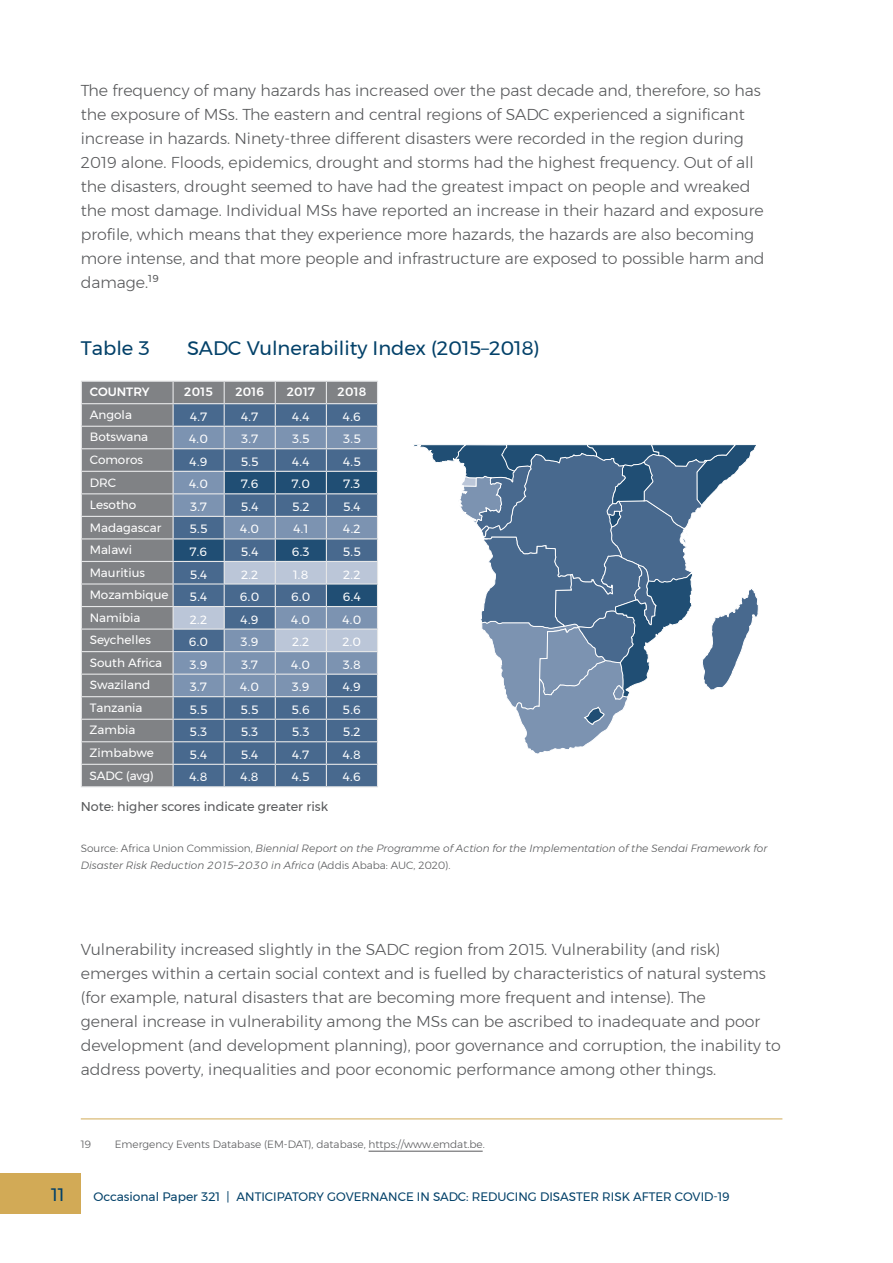
<style>
.page{position:relative;width:893px;height:1263px;background:#fff}
.page>*{position:absolute;margin:0;border:0;box-sizing:border-box;transform-origin:0 0}
.t1{font:19.5px "Montserrat";color:#034169}
.t2{font:18px "Montserrat";color:#034169}
.t3{font:300 15.75px/24px "Montserrat";color:#58595b}
.t4{font:12.75px "Montserrat";color:#58595b}
.t5{font:12.3px "Montserrat";color:#034169}
.t6{font:12px "Montserrat";color:#fff}
.t7{font:500 12px "Montserrat";letter-spacing:.03em;color:#fff}
.t8{font:500 12px "Montserrat";color:#fff}
.t9{font:italic 300 10.5px/16.5px "Montserrat";color:#58595b}
.t10{font:300 10.5px "Montserrat";color:#58595b}
.s1{font-style:normal}
</style>
<div class="page">
<div style="left:0;top:1172px;width:81px;height:41px;background:#d2aa56"></div>
<hr style="left:81px;top:1118px;width:701px;height:1px;background:#d2aa56">
<hr style="left:369px;top:1151px;width:114px;height:1px;background:#58595b">
<div style="left:82px;top:382px;width:91px;height:404px;background:#808285"></div>
<hr style="left:81px;top:381px;width:92px;height:1px;background:#e6e7e8">
<hr style="left:173px;top:381px;width:51px;height:1px;background:#e6e7e8">
<hr style="left:224px;top:381px;width:51px;height:1px;background:#e6e7e8">
<hr style="left:275px;top:381px;width:51px;height:1px;background:#e6e7e8">
<hr style="left:326px;top:381px;width:52px;height:1px;background:#e6e7e8">
<hr style="left:81px;top:403px;width:92px;height:1px;background:#e6e7e8">
<hr style="left:81px;top:426px;width:92px;height:1px;background:#e6e7e8">
<hr style="left:81px;top:448px;width:92px;height:1px;background:#e6e7e8">
<hr style="left:81px;top:471px;width:92px;height:1px;background:#e6e7e8">
<hr style="left:81px;top:493px;width:92px;height:1px;background:#e6e7e8">
<hr style="left:81px;top:516px;width:92px;height:1px;background:#e6e7e8">
<hr style="left:81px;top:538px;width:92px;height:1px;background:#e6e7e8">
<hr style="left:81px;top:561px;width:92px;height:1px;background:#e6e7e8">
<hr style="left:81px;top:583px;width:92px;height:1px;background:#e6e7e8">
<hr style="left:81px;top:606px;width:92px;height:1px;background:#e6e7e8">
<hr style="left:81px;top:628px;width:92px;height:2px;background:#e6e7e8">
<hr style="left:81px;top:651px;width:92px;height:1px;background:#e6e7e8">
<hr style="left:81px;top:674px;width:92px;height:1px;background:#e6e7e8">
<hr style="left:81px;top:696px;width:92px;height:1px;background:#e6e7e8">
<hr style="left:81px;top:719px;width:92px;height:1px;background:#e6e7e8">
<hr style="left:81px;top:741px;width:92px;height:1px;background:#e6e7e8">
<hr style="left:81px;top:764px;width:92px;height:1px;background:#e6e7e8">
<svg style="left:81px;top:382px;width:1px;height:404px"></svg>
<svg style="left:173px;top:382px;width:205px;height:404px;background:#6882a0"></svg>
<hr style="left:81px;top:786px;width:92px;height:1px;background:#e6e7e8">
<hr style="left:173px;top:786px;width:51px;height:1px;background:#e6e7e8">
<hr style="left:224px;top:786px;width:51px;height:1px;background:#e6e7e8">
<hr style="left:275px;top:786px;width:51px;height:1px;background:#e6e7e8">
<hr style="left:326px;top:786px;width:52px;height:1px;background:#e6e7e8">
<svg style="left:414px;top:444px;width:345px;height:310px"></svg>
<p class="t3" style="left:81px;top:78px;width:685px">The frequency of many hazards has increased over the past decade and, therefore, so has the exposure of MSs. The eastern and central regions of SADC experienced a significant increase in hazards. Ninety-three different disasters were recorded in the region during 2019 alone. Floods, epidemics, drought and storms had the highest frequency. Out of all the disasters, drought seemed to have had the greatest impact on people and wreaked the most damage. Individual MSs have reported an increase in their hazard and exposure profile, which means that they experience more hazards, the hazards are also becoming more intense, and that more people and infrastructure are exposed to possible harm and damage.<sup>19</sup></p>
<p class="t1" style="left:81px;top:333px;width:71px">Table 3</p>
<p class="t1" style="left:187px;top:333px;width:354px">SADC Vulnerability Index (2015–2018)</p>
<p class="t8" style="left:90px;top:383px;width:61px">COUNTRY</p>
<p class="t7" style="left:184px;top:383px;width:30px">2015</p>
<p class="t7" style="left:235px;top:383px;width:30px">2016</p>
<p class="t7" style="left:287px;top:383px;width:30px">2017</p>
<p class="t7" style="left:338px;top:383px;width:30px">2018</p>
<p class="t6" style="left:90px;top:405px;width:44px">Angola</p>
<p class="t6" style="left:190px;top:407px;width:19px">4.7</p>
<p class="t6" style="left:241px;top:407px;width:19px">4.7</p>
<p class="t6" style="left:292px;top:407px;width:19px">4.4</p>
<p class="t6" style="left:343px;top:407px;width:19px">4.6</p>
<p class="t6" style="left:90px;top:428px;width:60px">Botswana</p>
<p class="t6" style="left:189px;top:430px;width:20px">4.0</p>
<p class="t6" style="left:241px;top:430px;width:19px">3.7</p>
<p class="t6" style="left:292px;top:430px;width:19px">3.5</p>
<p class="t6" style="left:343px;top:430px;width:19px">3.5</p>
<p class="t6" style="left:90px;top:451px;width:55px">Comoros</p>
<p class="t6" style="left:190px;top:452px;width:19px">4.9</p>
<p class="t6" style="left:241px;top:452px;width:19px">5.5</p>
<p class="t6" style="left:292px;top:452px;width:19px">4.4</p>
<p class="t6" style="left:343px;top:452px;width:19px">4.5</p>
<p class="t6" style="left:90px;top:473px;width:28px">DRC</p>
<p class="t6" style="left:189px;top:475px;width:20px">4.0</p>
<p class="t6" style="left:241px;top:475px;width:19px">7.6</p>
<p class="t6" style="left:292px;top:475px;width:20px">7.0</p>
<p class="t6" style="left:344px;top:475px;width:18px">7.3</p>
<p class="t6" style="left:90px;top:496px;width:48px">Lesotho</p>
<p class="t6" style="left:190px;top:497px;width:19px">3.7</p>
<p class="t6" style="left:241px;top:497px;width:19px">5.4</p>
<p class="t6" style="left:292px;top:497px;width:19px">5.2</p>
<p class="t6" style="left:343px;top:497px;width:19px">5.4</p>
<p class="t6" style="left:90px;top:518px;width:73px">Madagascar</p>
<p class="t6" style="left:190px;top:520px;width:19px">5.5</p>
<p class="t6" style="left:240px;top:520px;width:20px">4.0</p>
<p class="t6" style="left:293px;top:520px;width:16px">4.1</p>
<p class="t6" style="left:343px;top:520px;width:19px">4.2</p>
<p class="t6" style="left:90px;top:541px;width:44px">Malawi</p>
<p class="t6" style="left:190px;top:543px;width:19px">7.6</p>
<p class="t6" style="left:241px;top:543px;width:19px">5.4</p>
<p class="t6" style="left:292px;top:543px;width:19px">6.3</p>
<p class="t6" style="left:343px;top:543px;width:19px">5.5</p>
<p class="t6" style="left:90px;top:563px;width:57px">Mauritius</p>
<p class="t6" style="left:190px;top:565px;width:19px">5.4</p>
<p class="t6" style="left:241px;top:565px;width:19px">2.2</p>
<p class="t6" style="left:293px;top:565px;width:17px">1.8</p>
<p class="t6" style="left:343px;top:565px;width:19px">2.2</p>
<p class="t6" style="left:90px;top:586px;width:80px">Mozambique</p>
<p class="t6" style="left:190px;top:588px;width:19px">5.4</p>
<p class="t6" style="left:240px;top:588px;width:21px">6.0</p>
<p class="t6" style="left:291px;top:588px;width:21px">6.0</p>
<p class="t6" style="left:343px;top:588px;width:19px">6.4</p>
<p class="t6" style="left:90px;top:608px;width:52px">Namibia</p>
<p class="t6" style="left:190px;top:610px;width:19px">2.2</p>
<p class="t6" style="left:241px;top:610px;width:19px">4.9</p>
<p class="t6" style="left:291px;top:610px;width:20px">4.0</p>
<p class="t6" style="left:342px;top:610px;width:20px">4.0</p>
<p class="t6" style="left:90px;top:631px;width:63px">Seychelles</p>
<p class="t6" style="left:189px;top:633px;width:21px">6.0</p>
<p class="t6" style="left:241px;top:633px;width:19px">3.9</p>
<p class="t6" style="left:292px;top:633px;width:19px">2.2</p>
<p class="t6" style="left:342px;top:633px;width:20px">2.0</p>
<p class="t6" style="left:90px;top:653px;width:74px">South Africa</p>
<p class="t6" style="left:190px;top:655px;width:19px">3.9</p>
<p class="t6" style="left:241px;top:655px;width:19px">3.7</p>
<p class="t6" style="left:291px;top:655px;width:20px">4.0</p>
<p class="t6" style="left:343px;top:655px;width:19px">3.8</p>
<p class="t6" style="left:90px;top:676px;width:62px">Swaziland</p>
<p class="t6" style="left:190px;top:678px;width:19px">3.7</p>
<p class="t6" style="left:240px;top:678px;width:20px">4.0</p>
<p class="t6" style="left:292px;top:678px;width:19px">3.9</p>
<p class="t6" style="left:343px;top:678px;width:19px">4.9</p>
<p class="t6" style="left:90px;top:698px;width:54px">Tanzania</p>
<p class="t6" style="left:189px;top:700px;width:19px">5.5</p>
<p class="t6" style="left:241px;top:700px;width:19px">5.5</p>
<p class="t6" style="left:292px;top:700px;width:20px">5.6</p>
<p class="t6" style="left:343px;top:700px;width:20px">5.6</p>
<p class="t6" style="left:90px;top:721px;width:47px">Zambia</p>
<p class="t6" style="left:190px;top:723px;width:19px">5.3</p>
<p class="t6" style="left:241px;top:723px;width:19px">5.3</p>
<p class="t6" style="left:292px;top:723px;width:19px">5.3</p>
<p class="t6" style="left:343px;top:723px;width:19px">5.2</p>
<p class="t6" style="left:90px;top:743px;width:66px">Zimbabwe</p>
<p class="t6" style="left:190px;top:745px;width:19px">5.4</p>
<p class="t6" style="left:241px;top:745px;width:19px">5.4</p>
<p class="t6" style="left:292px;top:745px;width:19px">4.7</p>
<p class="t6" style="left:343px;top:745px;width:19px">4.8</p>
<p class="t6" style="left:90px;top:766px;width:66px">SADC (avg)</p>
<p class="t6" style="left:189px;top:768px;width:19px">4.8</p>
<p class="t6" style="left:241px;top:768px;width:19px">4.8</p>
<p class="t6" style="left:292px;top:768px;width:19px">4.5</p>
<p class="t6" style="left:343px;top:768px;width:19px">4.6</p>
<p class="t4" style="left:81px;top:797px;width:249px">Note: higher scores indicate greater risk</p>
<p class="t9" style="left:81px;top:840px;width:688px"><span class="s1">Source: Africa Union Commission,</span> Biennial Report on the Programme of Action for the Implementation of the Sendai Framework for<br>Disaster Risk Reduction 2015–2030 in Africa <span class="s1">(Addis Ababa: AUC, 2020).</span></p>
<p class="t3" style="left:81px;top:937px;width:702px">Vulnerability increased slightly in the SADC region from 2015. Vulnerability (and risk) emerges within a certain social context and is fuelled by characteristics of natural systems (for example, natural disasters that are becoming more frequent and intense). The<br>general increase in vulnerability among the MSs can be ascribed to inadequate and poor development (and development planning), poor governance and corruption, the inability to address poverty, inequalities and poor economic performance among other things.</p>
<p class="t10" style="left:81px;top:1136px;width:12px">19</p>
<p class="t10" style="left:115px;top:1136px;width:371px">Emergency Events Database (EM-DAT), database, https://www.emdat.be.</p>
<p class="t2" style="left:51px;top:1181px;width:15px">11</p>
<p class="t5" style="left:94px;top:1187px;width:638px">Occasional Paper 321 | ANTICIPATORY GOVERNANCE IN SADC: REDUCING DISASTER RISK AFTER COVID-19</p>
</div>
